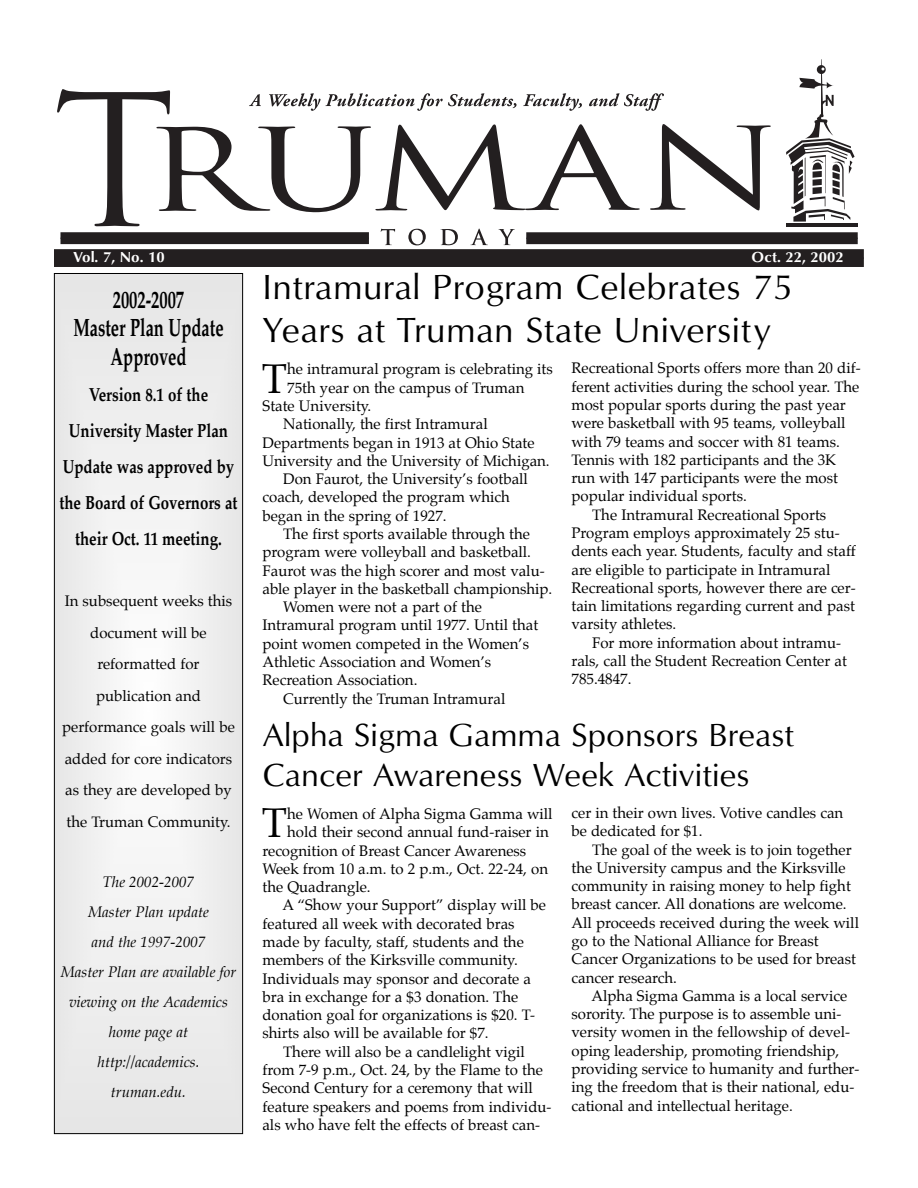
<style>
.page{position:relative;width:918px;height:1188px;background:#fff}
.page>*{position:absolute;margin:0;border:0;box-sizing:border-box;transform-origin:0 0}
.t1{font:41.25px "Palatino";color:#000}
.t2{font:36px/43.2px "Optimum Roman DTC";letter-spacing:.01em;color:#000}
.t3{font:33px/39.6px "Optimum Roman DTC";color:#000}
.t4{font:700 24.75px/28.5px "Palatino";color:#000;text-align:center;scale:.67 1}
.t5{font:700 18.75px/36px "Palatino";color:#000;text-align:center;scale:.8 1}
.t6{font:15px/18.3px "Palatino";color:#000}
.t7{font:italic 15px/30px "Palatino";color:#000;text-align:center}
.t8{font:15px "Optimum Bold DTC";color:#fff}
</style>
<div class="page">
<hr style="left:786px;top:223px;width:71px;height:4px;background:#231f20">
<svg style="left:786px;top:59px;width:69px;height:163px"></svg>
<svg style="left:57px;top:89px;width:714px;height:156px"></svg>
<div style="left:60px;top:232px;width:309px;height:12px;background:#231f20"></div>
<div style="left:54px;top:249px;width:810px;height:18px;background:#231f20"></div>
<div style="left:526px;top:232px;width:332px;height:12px;background:#231f20"></div>
<div style="left:55px;top:274px;width:187px;height:859px;background:#ededed"></div>
<div style="left:54px;top:273px;width:189px;height:861px;border:1px solid #000"></div>
<p class="t8" style="left:74px;top:251px;width:93px">Vol. 7, No. 10</p>
<p class="t8" style="left:752px;top:251px;width:94px">Oct. 22, 2002</p>
<h3 class="t4" style="left:73px;top:287px;width:226px">2002-2007<br>Master Plan Update<br>Approved</h3>
<p class="t5" style="left:59px;top:378px;width:224px">Version 8.1 of the<br>University Master Plan<br>Update was approved by the Board of Governors at their Oct. 11 meeting.</p>
<p class="t6" style="left:62px;top:587px;width:174px;line-height:31.5px;text-align:center">In subsequent weeks this document will be reformatted for publication and performance goals will be added for core indicators as they are developed by the Truman Community.</p>
<p class="t7" style="left:61px;top:868px;width:177px">The 2002-2007<br>Master Plan update<br>and the 1997-2007<br>Master Plan are available for viewing on the Academics home page at http://academics. truman.edu.</p>
<h2 class="t2" style="left:262px;top:269px;width:532px">Intramural Program Celebrates 75<br>Years at Truman State University</h2>
<p class="t6" style="left:572px;top:360px;width:291px">Recreational Sports offers more than 20 dif-</p>
<p class="t6" style="left:572px;top:378px;width:289px">ferent activities during the school year. The</p>
<p class="t6" style="left:572px;top:397px;width:276px">most popular sports during the past year</p>
<p class="t6" style="left:572px;top:415px;width:276px">were basketball with 95 teams, volleyball</p>
<p class="t6" style="left:572px;top:433px;width:270px">with 79 teams and soccer with 81 teams.</p>
<p class="t6" style="left:572px;top:452px;width:266px">Tennis with 182 participants and the 3K</p>
<p class="t6" style="left:572px;top:470px;width:268px">run with 147 participants were the most</p>
<p class="t6" style="left:572px;top:488px;width:177px">popular individual sports.</p>
<p class="t6" style="left:592px;top:506px;width:236px">The Intramural Recreational Sports</p>
<p class="t6" style="left:572px;top:525px;width:270px">Program employs approximately 25 stu-</p>
<p class="t6" style="left:572px;top:543px;width:286px">dents each year. Students, faculty and staff</p>
<p class="t6" style="left:572px;top:561px;width:260px">are eligible to participate in Intramural</p>
<p class="t6" style="left:572px;top:580px;width:286px">Recreational sports, however there are cer-</p>
<p class="t6" style="left:572px;top:598px;width:285px">tain limitations regarding current and past</p>
<p class="t6" style="left:572px;top:616px;width:106px">varsity athletes.</p>
<p class="t6" style="left:592px;top:634px;width:250px">For more information about intramu-</p>
<p class="t6" style="left:572px;top:653px;width:277px">rals, call the Student Recreation Center at</p>
<p class="t6" style="left:572px;top:671px;width:61px">785.4847.</p>
<h3 class="t3" style="left:262px;top:718px;width:533px">Alpha Sigma Gamma Sponsors Breast<br>Cancer Awareness Week Activities</h3>
<h1 class="t1" style="left:262px;top:803px;width:27px">T</h1>
<p class="t6" style="left:287px;top:806px;width:267px">he Women of Alpha Sigma Gamma will</p>
<h1 class="t1" style="left:262px;top:359px;width:27px">T</h1>
<p class="t6" style="left:287px;top:361px;width:267px">he intramural program is celebrating its</p>
<p class="t6" style="left:287px;top:380px;width:239px">75th year on the campus of Truman</p>
<p class="t6" style="left:263px;top:398px;width:110px">State University.</p>
<p class="t6" style="left:283px;top:416px;width:206px">Nationally, the first Intramural</p>
<p class="t6" style="left:263px;top:434px;width:274px">Departments began in 1913 at Ohio State</p>
<p class="t6" style="left:263px;top:453px;width:289px">University and the University of Michigan.</p>
<p class="t6" style="left:283px;top:471px;width:246px">Don Faurot, the University’s football</p>
<p class="t6" style="left:263px;top:489px;width:249px">coach, developed the program which</p>
<p class="t6" style="left:263px;top:508px;width:186px">began in the spring of 1927.</p>
<p class="t6" style="left:283px;top:526px;width:248px">The first sports available through the</p>
<p class="t6" style="left:263px;top:544px;width:270px">program were volleyball and basketball.</p>
<p class="t6" style="left:263px;top:562px;width:284px">Faurot was the high scorer and most valu-</p>
<p class="t6" style="left:263px;top:581px;width:291px">able player in the basketball championship.</p>
<p class="t6" style="left:283px;top:599px;width:200px">Women were not a part of the</p>
<p class="t6" style="left:263px;top:617px;width:277px">Intramural program until 1977. Until that</p>
<p class="t6" style="left:263px;top:636px;width:268px">point women competed in the Women’s</p>
<p class="t6" style="left:263px;top:654px;width:230px">Athletic Association and Women’s</p>
<p class="t6" style="left:263px;top:672px;width:156px">Recreation Association.</p>
<p class="t6" style="left:283px;top:690px;width:224px">Currently the Truman Intramural</p>
<p class="t6" style="left:572px;top:805px;width:273px">cer in their own lives. Votive candles can be dedicated for $1.</p>
<p class="t6" style="left:572px;top:841px;width:289px;text-indent:21px">The goal of the week is to join together the University campus and the Kirksville community in raising money to help fight breast cancer. All donations are welcome.<br>All proceeds received during the week will go to the National Alliance for Breast Cancer Organizations to be used for breast cancer research.</p>
<p class="t6" style="left:572px;top:988px;width:290px;text-indent:20px">Alpha Sigma Gamma is a local service sorority. The purpose is to assemble uni&shy;versity women in the fellowship of devel&shy;oping leadership, promoting friendship, providing service to humanity and further&shy;ing the freedom that is their national, edu&shy;cational and intellectual heritage.</p>
<p class="t6" style="left:287px;top:824px;width:263px">hold their second annual fund-raiser in</p>
<p class="t6" style="left:262px;top:842px;width:265px">recognition of Breast Cancer Awareness</p>
<p class="t6" style="left:262px;top:861px;width:287px">Week from 10 a.m. to 2 p.m., Oct. 22-24, on</p>
<p class="t6" style="left:262px;top:879px;width:110px">the Quadrangle.</p>
<p class="t6" style="left:283px;top:897px;width:265px">A “Show your Support” display will be</p>
<p class="t6" style="left:262px;top:915px;width:254px">featured all week with decorated bras</p>
<p class="t6" style="left:262px;top:934px;width:263px">made by faculty, staff, students and the</p>
<p class="t6" style="left:262px;top:952px;width:257px">members of the Kirksville community.</p>
<p class="t6" style="left:262px;top:970px;width:270px">Individuals may sponsor and decorate a</p>
<p class="t6" style="left:262px;top:989px;width:257px">bra in exchange for a $3 donation. The</p>
<p class="t6" style="left:262px;top:1007px;width:274px">donation goal for organizations is $20. T-</p>
<p class="t6" style="left:262px;top:1025px;width:228px">shirts also will be available for $7.</p>
<p class="t6" style="left:283px;top:1043px;width:243px">There will also be a candlelight vigil</p>
<p class="t6" style="left:262px;top:1062px;width:282px">from 7-9 p.m., Oct. 24, by the Flame to the</p>
<p class="t6" style="left:262px;top:1080px;width:272px">Second Century for a ceremony that will</p>
<p class="t6" style="left:262px;top:1098px;width:291px">feature speakers and poems from individu-</p>
<p class="t6" style="left:262px;top:1117px;width:279px">als who have felt the effects of breast can-</p>
</div>
